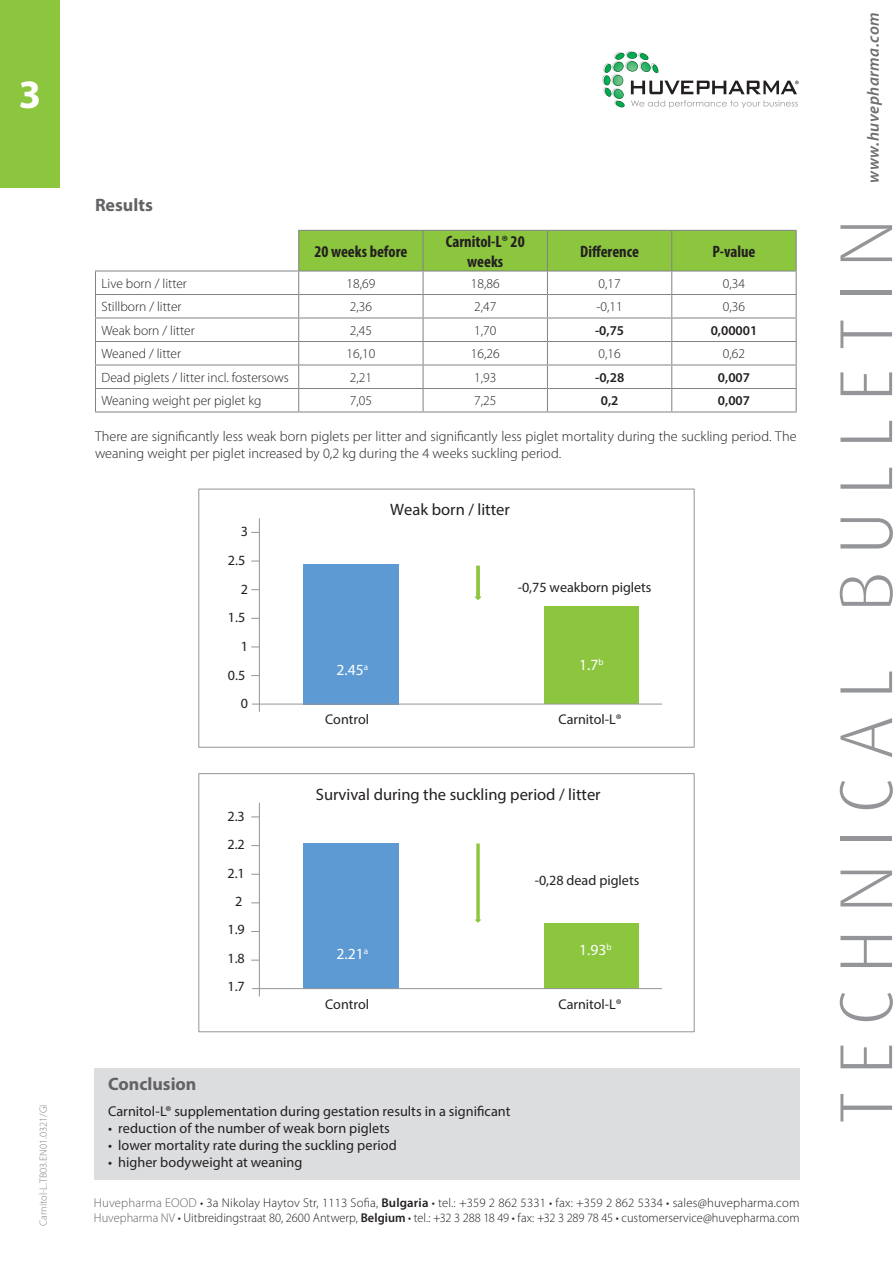
<style>
.page{position:relative;width:893px;height:1263px;background:#fff}
.page>*{position:absolute;margin:0;border:0;box-sizing:border-box;transform-origin:0 0}
.t1{font:300 75px "Dax OT";letter-spacing:.225em;color:#939598}
.t2{font:700 40.5px "Myriad Pro";color:#fff}
.t3{font:700 18px "Myriad Pro";color:#636366}
.t4{font:16.5px "Myriad Pro";color:#231f20}
.t5{font:700 condensed 16.5px/19.8px "Myriad Pro";color:#231f20;text-align:center}
.t6{font:italic 600 16.5px "Myriad Pro";letter-spacing:.03em;color:#6c6d70}
.t7{font:15.45px "Myriad Pro";color:#fff}
.t8{font:300 14.25px/17.1px "Myriad Pro";color:#231f20}
.t9{font:14.25px "Myriad Pro";color:#231f20}
.t10{font:14.1px "Myriad Pro";color:#231f20}
.t11{font:300 13.5px "Myriad Pro";color:#231f20}
.t12{font:600 13.5px "Myriad Pro";color:#231f20}
.t13{font:300 12.75px/15px "Myriad Pro";letter-spacing:.005em;color:#231f20}
.t14{font:300 10.5px "Myriad Pro";color:#808285}
.s1{color:#636366}
.s2{font-weight:600}
</style>
<div class="page">
<svg style="left:96px;top:271px;width:202px;height:95px"></svg>
<hr style="left:95px;top:270px;width:204px;height:1px;background:#808285">
<hr style="left:95px;top:294px;width:204px;height:1px;background:#808285">
<hr style="left:95px;top:317px;width:204px;height:1px;background:#808285">
<hr style="left:95px;top:341px;width:204px;height:1px;background:#808285">
<hr style="left:95px;top:364px;width:204px;height:1px;background:#808285">
<hr style="left:95px;top:388px;width:204px;height:1px;background:#808285">
<svg style="left:95px;top:271px;width:1px;height:140px"></svg>
<svg style="left:298px;top:230px;width:499px;height:181px"></svg>
<hr style="left:95px;top:411px;width:204px;height:1px;background:#808285">
<hr style="left:299px;top:411px;width:124px;height:1px;background:#808285">
<hr style="left:423px;top:411px;width:124px;height:1px;background:#808285">
<hr style="left:547px;top:411px;width:125px;height:1px;background:#808285">
<hr style="left:672px;top:411px;width:125px;height:1px;background:#808285">
<div style="left:94px;top:1068px;width:705px;height:112px;background:#dcdddf"></div>
<svg style="left:602px;top:51px;width:197px;height:57px"></svg>
<div style="left:0;top:0;width:60px;height:188px;background:#8bc63e"></div>
<div style="left:198px;top:489px;width:496px;height:258px;border:1px solid #939598"></div>
<hr style="left:259px;top:519px;width:1px;height:193px;background:#939598">
<div style="left:544px;top:607px;width:95px;height:97px;background:#8bc63e"></div>
<div style="left:303px;top:564px;width:95px;height:140px;background:#5d9ad3"></div>
<hr style="left:252px;top:704px;width:410px;height:1px;background:#939598">
<svg style="left:475px;top:566px;width:6px;height:34px"></svg>
<div style="left:198px;top:773px;width:496px;height:259px;border:1px solid #939598"></div>
<hr style="left:259px;top:803px;width:1px;height:193px;background:#939598">
<div style="left:544px;top:923px;width:95px;height:66px;background:#8bc63e"></div>
<div style="left:303px;top:843px;width:95px;height:146px;background:#5d9ad3"></div>
<hr style="left:252px;top:988px;width:410px;height:1px;background:#939598">
<svg style="left:475px;top:843px;width:6px;height:80px"></svg>
<h2 class="t2" style="left:19px;top:68px;width:24px">3</h2>
<p class="t14" style="left:37px;top:1225px;width:123px;rotate:-90deg">Carnitol-L.TB03.EN01.0321/GI</p>
<h3 class="t3" style="left:95px;top:193px;width:59px">Results</h3>
<p class="t5" style="left:314px;top:241px;width:94px">20 weeks before</p>
<p class="t5" style="left:446px;top:231px;width:80px">Carnitol-L® 20 weeks</p>
<p class="t5" style="left:580px;top:241px;width:60px">Difference</p>
<p class="t5" style="left:712px;top:241px;width:44px">P-value</p>
<p class="t11" style="left:101px;top:275px;width:87px">Live born / litter</p>
<p class="t11" style="left:347px;top:275px;width:30px">18,69</p>
<p class="t11" style="left:471px;top:275px;width:30px">18,86</p>
<p class="t11" style="left:599px;top:275px;width:24px">0,17</p>
<p class="t11" style="left:723px;top:275px;width:24px">0,34</p>
<p class="t11" style="left:102px;top:299px;width:82px">Stillborn / litter</p>
<p class="t11" style="left:350px;top:299px;width:24px">2,36</p>
<p class="t11" style="left:474px;top:299px;width:24px">2,47</p>
<p class="t11" style="left:597px;top:299px;width:28px">-0,11</p>
<p class="t11" style="left:723px;top:299px;width:24px">0,36</p>
<p class="t11" style="left:102px;top:322px;width:95px">Weak born / litter</p>
<p class="t11" style="left:350px;top:322px;width:24px">2,45</p>
<p class="t11" style="left:474px;top:322px;width:24px">1,70</p>
<p class="t12" style="left:595px;top:323px;width:31px">-0,75</p>
<p class="t12" style="left:711px;top:323px;width:48px">0,00001</p>
<p class="t11" style="left:102px;top:346px;width:81px">Weaned / litter</p>
<p class="t11" style="left:347px;top:346px;width:30px">16,10</p>
<p class="t11" style="left:471px;top:346px;width:30px">16,26</p>
<p class="t11" style="left:599px;top:346px;width:24px">0,16</p>
<p class="t11" style="left:723px;top:346px;width:24px">0,62</p>
<p class="t11" style="left:102px;top:369px;width:189px">Dead piglets / litter incl. fostersows</p>
<p class="t11" style="left:350px;top:369px;width:24px">2,21</p>
<p class="t11" style="left:474px;top:369px;width:24px">1,93</p>
<p class="t12" style="left:595px;top:370px;width:31px">-0,28</p>
<p class="t12" style="left:718px;top:370px;width:34px">0,007</p>
<p class="t11" style="left:102px;top:393px;width:162px">Weaning weight per piglet kg</p>
<p class="t11" style="left:350px;top:393px;width:24px">7,05</p>
<p class="t11" style="left:474px;top:393px;width:24px">7,25</p>
<p class="t12" style="left:601px;top:393px;width:19px">0,2</p>
<p class="t12" style="left:718px;top:393px;width:34px">0,007</p>
<p class="t8" style="left:95px;top:427px;width:703px">There are significantly less weak born piglets per litter and significantly less piglet mortality during the suckling period. The weaning weight per piglet increased by 0,2 kg during the 4 weeks suckling period.</p>
<p class="t10" style="left:241px;top:523px;width:9px">3</p>
<p class="t10" style="left:228px;top:552px;width:19px">2.5</p>
<p class="t10" style="left:241px;top:580px;width:9px">2</p>
<p class="t10" style="left:228px;top:609px;width:19px">1.5</p>
<p class="t10" style="left:241px;top:637px;width:9px">1</p>
<p class="t10" style="left:228px;top:666px;width:19px">0.5</p>
<p class="t10" style="left:241px;top:695px;width:9px">0</p>
<p class="t10" style="left:227px;top:807px;width:19px">2.3</p>
<p class="t10" style="left:227px;top:836px;width:19px">2.2</p>
<p class="t10" style="left:227px;top:864px;width:19px">2.1</p>
<p class="t10" style="left:235px;top:892px;width:9px">2</p>
<p class="t10" style="left:227px;top:921px;width:19px">1.9</p>
<p class="t10" style="left:227px;top:949px;width:19px">1.8</p>
<p class="t10" style="left:227px;top:977px;width:19px">1.7</p>
<p class="t4" style="left:390px;top:499px;width:121px">Weak born / litter</p>
<p class="t10" style="left:518px;top:579px;width:135px">-0,75 weakborn piglets</p>
<p class="t7" style="left:337px;top:660px;width:33px">2.45<sup>a</sup></p>
<p class="t7" style="left:579px;top:655px;width:26px">1.7<sup>b</sup></p>
<p class="t10" style="left:325px;top:711px;width:46px">Control</p>
<p class="t10" style="left:558px;top:711px;width:65px">Carnitol-L®</p>
<p class="t4" style="left:316px;top:784px;width:286px">Survival during the suckling period / litter</p>
<p class="t10" style="left:535px;top:872px;width:106px">-0,28 dead piglets</p>
<p class="t7" style="left:337px;top:944px;width:33px">2.21<sup>a</sup></p>
<p class="t7" style="left:579px;top:940px;width:34px">1.93<sup>b</sup></p>
<p class="t10" style="left:325px;top:995px;width:46px">Control</p>
<p class="t10" style="left:558px;top:995px;width:65px">Carnitol-L®</p>
<h3 class="t3" style="left:108px;top:1073px;width:90px">Conclusion</h3>
<p class="t9" style="left:108px;top:1102px;width:404px">Carnitol-L® supplementation during gestation results in a significant</p>
<p class="t9" style="left:108px;top:1119px;width:283px">• reduction of the number of weak born piglets</p>
<p class="t9" style="left:108px;top:1136px;width:290px">• lower mortality rate during the suckling period</p>
<p class="t9" style="left:108px;top:1153px;width:196px">• higher bodyweight at weaning</p>
<p class="t13" style="left:94px;top:1195px;width:707px"><span class="s1">Huvepharma EOOD</span> • 3a Nikolay Haytov Str, 1113 Sofia, <span class="s2">Bulgaria</span> • tel.: +359 2 862 5331 • fax: +359 2 862 5334 • sales@huvepharma.com<br><span class="s1">Huvepharma NV</span> • Uitbreidingstraat 80, 2600 Antwerp, <span class="s2">Belgium</span> • tel.: +32 3 288 18 49 • fax: +32 3 289 78 45 • customerservice@huvepharma.com</p>
<p class="t6" style="left:863px;top:183px;width:172px;rotate:-90deg">www.huvepharma.com</p>
<h1 class="t1" style="left:819px;top:1124px;width:906px;rotate:-90deg">TECHNICAL BULLETIN</h1>
</div>
